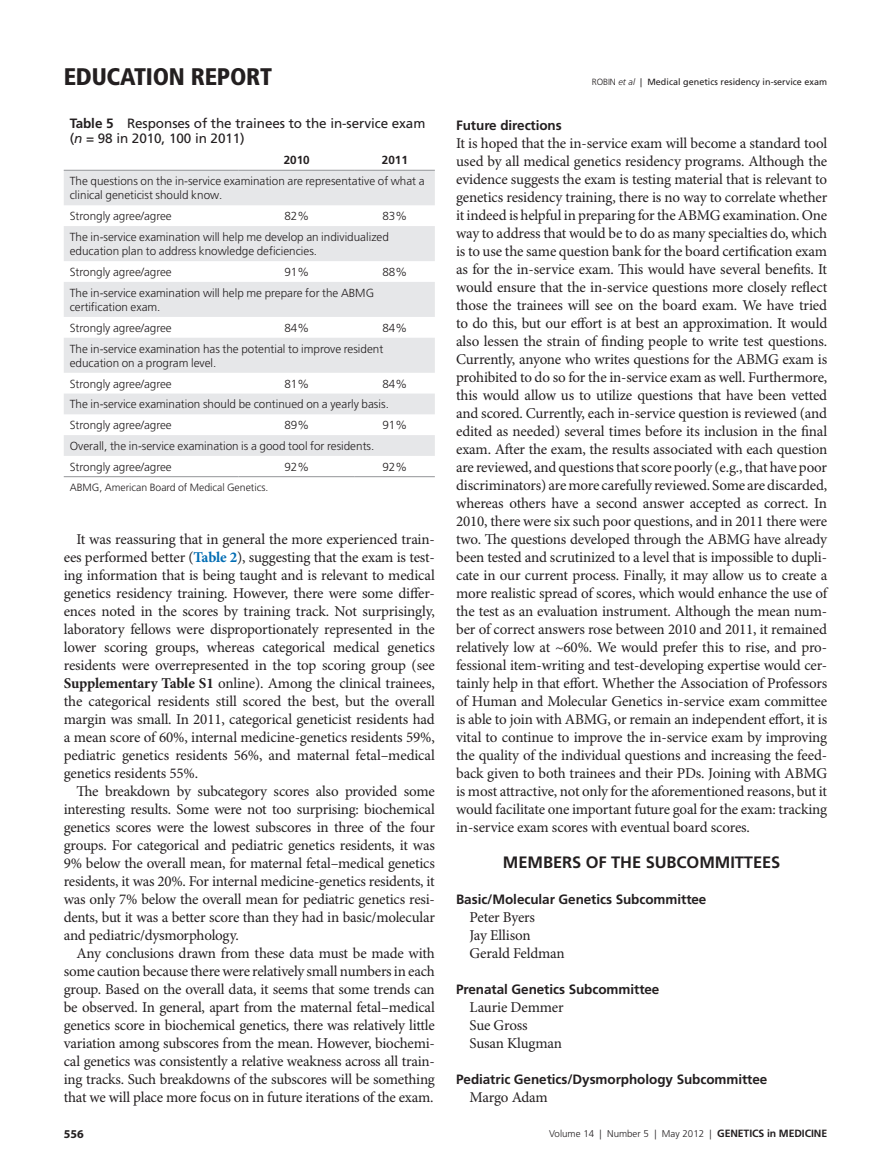
<style>
.page{position:relative;width:891px;height:1175px;background:#fff}
.page>*{position:absolute;margin:0;border:0;box-sizing:border-box;transform-origin:0 0}
.t1{font:900 condensed 24px "Frutiger LT Pro";letter-spacing:-.01em;color:#231f20}
.t2{font:700 16.5px "Frutiger LT Pro";letter-spacing:-.005em;color:#231f20}
.t3{font:15px/18px "Minion Pro";letter-spacing:-.015em;color:#231f20;text-align:justify}
.t4{font:700 13.5px "Frutiger LT Pro";letter-spacing:-.005em;color:#231f20}
.t5{font:13.5px/15.8px "Frutiger LT Pro";letter-spacing:-.005em;color:#231f20}
.t6{font:700 12px "Myriad Pro";color:#231f20}
.t7{font:300 11.7px/20.9px "Frutiger LT Pro";color:#231f20}
.t8{font:700 11.7px "Frutiger LT Pro";color:#231f20}
.t9{font:300 10.5px "Frutiger LT Pro";color:#231f20}
.t10{font:300 9.75px "Frutiger LT Pro";color:#231f20}
.t11{font:9px "Frutiger LT Pro";letter-spacing:.005em;color:#231f20}
.s1{font-weight:300}
.s2{font-weight:300;font-style:italic}
.s3{font-weight:700}
.s4{font-style:italic}
.s5{font-weight:700;color:#006cb3}
.s6{font-weight:700;font-size:10.5px}
</style>
<div class="page">
<svg style="left:64px;top:171px;width:371px;height:285px;fill:#e6e7e9"></svg>
<hr style="left:64px;top:170px;width:175px;height:1px;background:#939598">
<hr style="left:239px;top:170px;width:116px;height:1px;background:#939598">
<hr style="left:355px;top:170px;width:80px;height:1px;background:#939598">
<hr style="left:64px;top:476px;width:175px;height:1px;background:#939598">
<hr style="left:239px;top:476px;width:116px;height:1px;background:#939598">
<hr style="left:355px;top:476px;width:80px;height:1px;background:#939598">
<h1 class="t1" style="left:64px;top:62px;width:210px">EDUCATION REPORT</h1>
<p class="t11" style="left:592px;top:76px;width:237px"><span class="s1">ROBIN</span> <span class="s2">et al</span> | Medical genetics residency in-service exam</p>
<p class="t5" style="left:70px;top:115px;width:357px"><span class="s3">Table 5</span> Responses of the trainees to the in-service exam (<span class="s4">n</span> = 98 in 2010, 100 in 2011)</p>
<p class="t8" style="left:284px;top:153px;width:28px">2010</p>
<p class="t8" style="left:382px;top:153px;width:28px">2011</p>
<p class="t7" style="left:70px;top:174px;width:356px;line-height:14.2px">The questions on the in-service examination are representative of what a clinical geneticist should know.</p>
<p class="t7" style="left:70px;top:206px;width:104px">Strongly agree/agree</p>
<p class="t7" style="left:284px;top:206px;width:26px">82%</p>
<p class="t7" style="left:70px;top:206px;width:339px;text-indent:313px">83%<br>The in-service examination will help me develop an individualized</p>
<p class="t7" style="left:70px;top:241px;width:249px">education plan to address knowledge deficiencies.<br>Strongly agree/agree</p>
<p class="t7" style="left:284px;top:261px;width:26px">91%</p>
<p class="t7" style="left:382px;top:261px;width:26px">88%</p>
<p class="t7" style="left:70px;top:286px;width:306px;line-height:14.2px">The in-service examination will help me prepare for the ABMG certification exam.</p>
<p class="t7" style="left:70px;top:317px;width:104px">Strongly agree/agree</p>
<p class="t7" style="left:284px;top:317px;width:26px">84%</p>
<p class="t7" style="left:70px;top:317px;width:339px;text-indent:313px">84%<br>The in-service examination has the potential to improve resident</p>
<p class="t7" style="left:70px;top:352px;width:148px">education on a program level.<br>Strongly agree/agree</p>
<p class="t7" style="left:70px;top:373px;width:339px;text-indent:313px">84%<br>The in-service examination should be continued on a yearly basis.<br>Strongly agree/agree</p>
<p class="t7" style="left:284px;top:373px;width:26px">81%</p>
<p class="t7" style="left:284px;top:415px;width:26px">89%</p>
<p class="t7" style="left:382px;top:415px;width:26px">91%</p>
<p class="t7" style="left:70px;top:435px;width:306px">Overall, the in-service examination is a good tool for residents.<br>Strongly agree/agree</p>
<p class="t7" style="left:284px;top:456px;width:26px">92%</p>
<p class="t7" style="left:382px;top:456px;width:26px">92%</p>
<p class="t9" style="left:70px;top:481px;width:200px">ABMG, American Board of Medical Genetics.</p>
<p class="t3" style="left:64px;top:530px;width:373px;text-indent:13px">It was reassuring that in general the more experienced train&shy;ees performed better (<span class="s5">Table 2</span>), suggesting that the exam is test&shy;ing information that is being taught and is relevant to medical genetics residency training. However, there were some differ&shy;ences noted in the scores by training track. Not surprisingly, laboratory fellows were disproportionately represented in the lower scoring groups, whereas categorical medical genetics residents were overrepresented in the top scoring group (see <span class="s3">Supplementary Table S1</span> online). Among the clinical trainees, the categorical residents still scored the best, but the overall margin was small. In 2011, categorical geneticist residents had a mean score of 60%, internal medicine-genetics residents 59%, pediatric genetics residents 56%, and maternal fetal–medical genetics residents 55%.</p>
<p class="t3" style="left:64px;top:782px;width:373px;text-indent:13px">The breakdown by subcategory scores also provided some interesting results. Some were not too surprising: biochemical genetics scores were the lowest subscores in three of the four groups. For categorical and pediatric genetics residents, it was 9% below the overall mean, for maternal fetal–medical genetics residents, it was 20%. For internal medicine-genetics residents, it was only 7% below the overall mean for pediatric genetics resi&shy;dents, but it was a better score than they had in basic/molecular and pediatric/dysmorphology.</p>
<p class="t3" style="left:64px;top:944px;width:373px;text-indent:13px">Any conclusions drawn from these data must be made with some caution because there were relatively small numbers in each group. Based on the overall data, it seems that some trends can be observed. In general, apart from the maternal fetal–medical genetics score in biochemical genetics, there was relatively little variation among subscores from the mean. However, biochemi&shy;cal genetics was consistently a relative weakness across all train&shy;ing tracks. Such breakdowns of the subscores will be something that we will place more focus on in future iterations of the exam.</p>
<p class="t4" style="left:456px;top:117px;width:107px">Future directions</p>
<p class="t3" style="left:456px;top:134px;width:373px">It is hoped that the in-service exam will become a standard tool used by all medical genetics residency programs. Although the evidence suggests the exam is testing material that is relevant to genetics residency training, there is no way to correlate whether it indeed is helpful in preparing for the ABMG examination. One way to address that would be to do as many specialties do, which is to use the same question bank for the board certification exam as for the in-service exam. This would have several benefits. It would ensure that the in-service questions more closely reflect those the trainees will see on the board exam. We have tried to do this, but our effort is at best an approximation. It would also lessen the strain of finding people to write test questions.<br>Currently, anyone who writes questions for the ABMG exam is prohibited to do so for the in-service exam as well. Furthermore, this would allow us to utilize questions that have been vetted and scored. Currently, each in-service question is reviewed (and edited as needed) several times before its inclusion in the final exam. After the exam, the results associated with each question are reviewed, and questions that score poorly (e.g., that have poor discriminators) are more carefully reviewed. Some are discarded, whereas others have a second answer accepted as correct. In 2010, there were six such poor questions, and in 2011 there were two. The questions developed through the ABMG have already been tested and scrutinized to a level that is impossible to dupli&shy;cate in our current process. Finally, it may allow us to create a more realistic spread of scores, which would enhance the use of the test as an evaluation instrument. Although the mean num&shy;ber of correct answers rose between 2010 and 2011, it remained relatively low at ~60%. We would prefer this to rise, and pro&shy;fessional item-writing and test-developing expertise would cer&shy;tainly help in that effort. Whether the Association of Professors of Human and Molecular Genetics in-service exam committee is able to join with ABMG, or remain an independent effort, it is vital to continue to improve the in-service exam by improving the quality of the individual questions and increasing the feed&shy;back given to both trainees and their PDs. Joining with ABMG is most attractive, not only for the aforementioned reasons, but it would facilitate one important future goal for the exam: tracking in-service exam scores with eventual board scores.</p>
<p class="t2" style="left:503px;top:852px;width:14px">MEM</p>
<p class="t2" style="left:543px;top:852px;width:168px">BERS OF THE SUBCOMMITTEES</p>
<p class="t4" style="left:456px;top:891px;width:252px">Basic/Molecular Genetics Subcommittee</p>
<p class="t3" style="left:470px;top:908px;width:97px;text-align:left">Peter Byers<br>Jay Ellison<br>Gerald Feldman</p>
<p class="t4" style="left:456px;top:981px;width:205px">Prenatal Genetics Subcommittee</p>
<p class="t3" style="left:470px;top:998px;width:96px;text-align:left">Laurie Demmer<br>Sue Gross<br>Susan Klugman</p>
<p class="t4" style="left:456px;top:1071px;width:313px">Pediatric Genetics/Dysmorphology Subcommittee</p>
<p class="t3" style="left:470px;top:1088px;width:80px">Margo Adam</p>
<p class="t6" style="left:64px;top:1126px;width:21px">556</p>
<p class="t10" style="left:549px;top:1128px;width:280px">Volume 14 | Number 5 | May 2012 | <span class="s6">Genetics in medicine</span></p>
</div>
